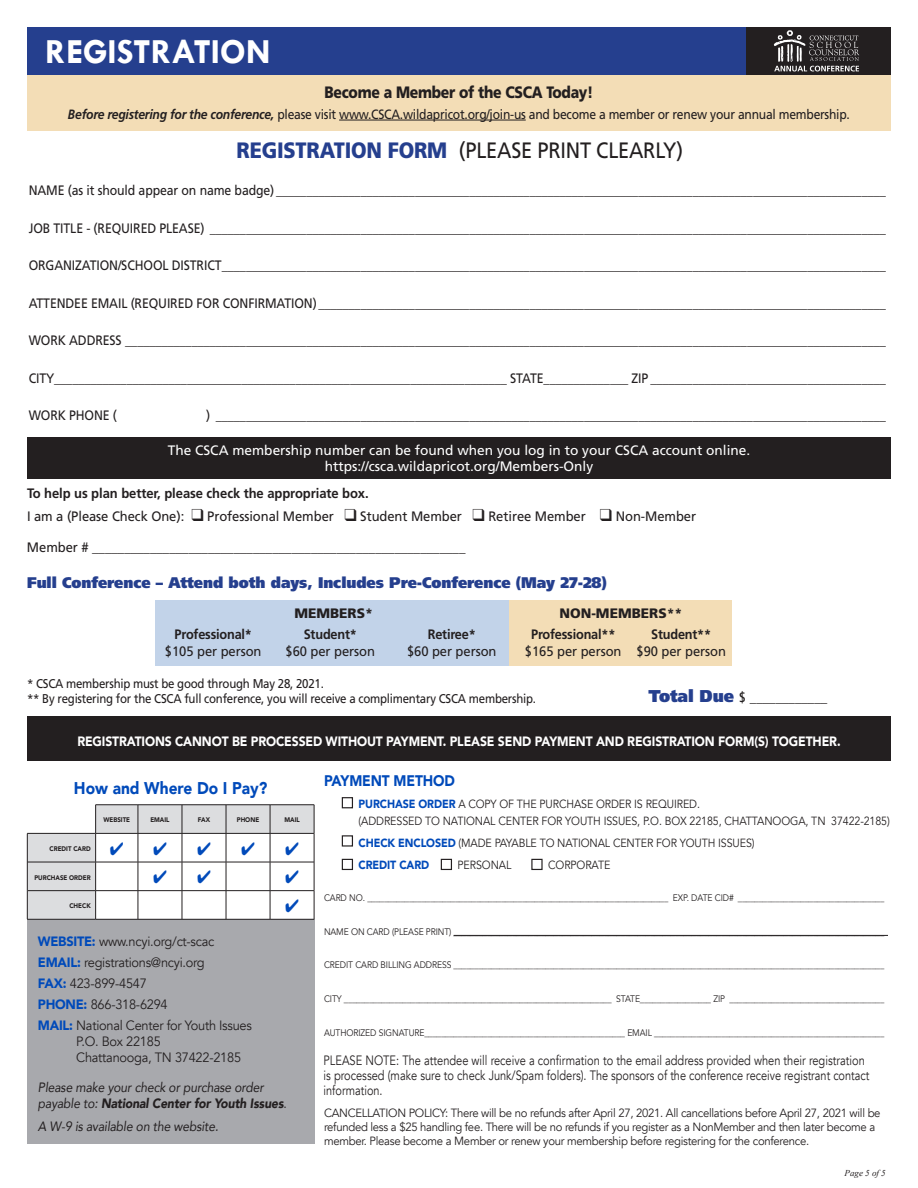
<style>
.page{position:relative;width:918px;height:1188px;background:#fff}
.page>*{position:absolute;margin:0;border:0;box-sizing:border-box;transform-origin:0 0}
.t1{font:700 35.55px "Tw Cen";color:#fff}
.t2{font:22.2px "Frutiger";letter-spacing:-.01em;color:#231f20;scale:.9 1}
.t3{font:900 16.95px "Avenir";color:#004aba;scale:.91 1}
.t4{font:900 16.5px "Frutiger";letter-spacing:-.02em;color:#231f20;scale:.85 1}
.t5{font:900 15.45px "Frutiger";letter-spacing:-.005em;color:#253f8e;scale:.95 1}
.t6{font:900 15.3px "Avenir";letter-spacing:-.01em;color:#004aba;scale:.9 1}
.t7{font:13.65px "Frutiger";letter-spacing:-.01em;color:#231f20;scale:.9 1}
.t8{font:13.65px/23.2px "Frutiger";letter-spacing:-.01em;color:#231f20;scale:.95 1}
.t9{font:13.65px/16.5px "Frutiger";color:#fff;text-align:center}
.t10{font:700 13.65px "Frutiger";letter-spacing:-.015em;color:#231f20;scale:.93 1}
.t11{font:700 13.65px "Frutiger";letter-spacing:-.015em;color:#231f20;scale:.95 1}
.t12{font:900 13.65px "Frutiger";color:#231f20}
.t13{font:13.5px/15px "Avenir";color:#231f20;scale:.82 1}
.t14{font:13.5px/20.9px "Avenir";letter-spacing:-.02em;color:#231f20;scale:.95 1}
.t15{font:13.5px "Frutiger";letter-spacing:-.02em;color:#231f20;scale:.9 1}
.t16{font:italic 13.5px/16.2px "Avenir";letter-spacing:-.01em;color:#231f20;scale:.9 1}
.t17{font:900 13.5px "Avenir";letter-spacing:-.01em;color:#fff;scale:.9 1}
.t18{font:12.75px/15.3px "Frutiger";letter-spacing:-.02em;color:#231f20;scale:.9 1}
.t19{font:11.85px/14px "Avenir";letter-spacing:-.025em;color:#231f20;scale:.95 1}
.t20{font:11.85px/16.2px "Avenir";letter-spacing:-.025em;color:#231f20;scale:.9 1}
.t21{font:9.45px "Avenir";letter-spacing:-.01em;color:#231f20;scale:.9 1}
.t22{font:italic 9px "Times New Roman";color:#231f20}
.t23{font:900 6.75px "Avenir";color:#231f20;scale:.91 1}
.s1{font-weight:700;font-style:italic}
.s2{font-weight:900;color:#253f8e}
.s3{font-weight:700}
.s4{font-weight:900;font-size:17.1px;color:#253f8e}
.s5{font-weight:400}
.s6{font-weight:900;color:#004aba}
.s7{font-weight:900}
.s8{font-style:normal}
</style>
<div class="page">
<div style="left:27px;top:920px;width:287px;height:224px;background:#a8a9ad"></div>
<div style="left:27px;top:73px;width:864px;height:58px;background:#f3ddb6"></div>
<hr style="left:339px;top:120px;width:187px;height:1px;background:#231f20">
<div style="left:27px;top:717px;width:864px;height:44px;background:#231f20"></div>
<div style="left:156px;top:600px;width:356px;height:66px;background:#c2d3e9"></div>
<div style="left:510px;top:600px;width:222px;height:66px;background:#f3ddb6"></div>
<hr style="left:27px;top:919px;width:69px;height:1px;background:#231f20">
<hr style="left:96px;top:919px;width:42px;height:1px;background:#231f20">
<hr style="left:138px;top:919px;width:44px;height:1px;background:#231f20">
<hr style="left:182px;top:919px;width:44px;height:1px;background:#231f20">
<hr style="left:226px;top:919px;width:44px;height:1px;background:#231f20">
<hr style="left:270px;top:919px;width:44px;height:1px;background:#231f20">
<hr style="left:454px;top:935px;width:434px;height:1px;background:#231f20">
<div style="left:342px;top:797px;width:11px;height:11px;border:1px solid #231f20"></div>
<div style="left:342px;top:835px;width:11px;height:12px;border:1px solid #231f20"></div>
<div style="left:342px;top:859px;width:11px;height:11px;border:1px solid #231f20"></div>
<div style="left:441px;top:859px;width:11px;height:11px;border:1px solid #231f20"></div>
<div style="left:531px;top:859px;width:12px;height:11px;border:1px solid #231f20"></div>
<div style="left:27px;top:27px;width:864px;height:48px;background:#231f20"></div>
<div style="left:27px;top:27px;width:718px;height:48px;background:#253f8e"></div>
<svg style="left:774px;top:30px;width:85px;height:41px"></svg>
<div style="left:27px;top:437px;width:864px;height:41px;background:#231f20"></div>
<svg style="left:27px;top:805px;width:288px;height:114px"></svg>
<h1 class="t1" style="left:45px;top:30px;width:227px">REGISTRATION</h1>
<p class="t4" style="left:324px;top:83px;width:318px">Become a Member of the CSCA Today!</p>
<p class="t15" style="left:68px;top:106px;width:870px"><span class="s1">Before registering for the conference,</span> please visit www.CSCA.wildapricot.org/join-us and become a member or renew your annual membership.</p>
<h2 class="t2" style="left:237px;top:137px;width:498px"><span class="s2">REGISTRATION FORM</span> (PLEASE PRINT CLEARLY)</h2>
<p class="t7" style="left:29px;top:182px;width:954px">NAME (as it should appear on name badge) _____________________________________________________________________________________________________</p>
<p class="t7" style="left:29px;top:220px;width:954px">JOB TITLE - (REQUIRED PLEASE) ________________________________________________________________________________________________________________</p>
<p class="t7" style="left:29px;top:257px;width:954px">ORGANIZATION/SCHOOL DISTRICT______________________________________________________________________________________________________________</p>
<p class="t7" style="left:29px;top:295px;width:954px">ATTENDEE EMAIL (REQUIRED FOR CONFIRMATION) ______________________________________________________________________________________________</p>
<p class="t7" style="left:29px;top:332px;width:954px">WORK ADDRESS ______________________________________________________________________________________________________________________________</p>
<p class="t7" style="left:29px;top:370px;width:954px">CITY___________________________________________________________________________ STATE______________ ZIP _______________________________________</p>
<p class="t7" style="left:29px;top:407px;width:100px">WORK PHONE (</p>
<p class="t7" style="left:206px;top:407px;width:757px">) _______________________________________________________________________________________________________________</p>
<p class="t9" style="left:168px;top:442px;width:584px">The CSCA membership number can be found when you log in to your CSCA account online. https://csca.wildapricot.org/Members-Only</p>
<p class="t8" style="left:27px;top:481px;width:706px"><span class="s3">To help us plan better, please check the appropriate box.<br></span>I am a (Please Check One): ❑ Professional Member ❑ Student Member ❑ Retiree Member ❑ Non-Member</p>
<p class="t8" style="left:27px;top:535px;width:463px">Member # __________________________________________________________</p>
<p class="t5" style="left:27px;top:573px;width:612px">Full Conference – Attend both days, Includes Pre-Conference (May 27-28)</p>
<p class="t12" style="left:294px;top:605px;width:80px">MEMBERS*</p>
<p class="t12" style="left:559px;top:605px;width:125px">NON-MEMBERS**</p>
<p class="t10" style="left:175px;top:626px;width:85px">Professional*</p>
<p class="t10" style="left:304px;top:626px;width:59px">Student*</p>
<p class="t10" style="left:428px;top:626px;width:53px">Retiree*</p>
<p class="t10" style="left:531px;top:626px;width:92px">Professional**</p>
<p class="t10" style="left:651px;top:626px;width:66px">Student**</p>
<p class="t8" style="left:165px;top:640px;width:103px">$105 per person</p>
<p class="t8" style="left:286px;top:640px;width:96px">$60 per person</p>
<p class="t8" style="left:407px;top:640px;width:96px">$60 per person</p>
<p class="t8" style="left:525px;top:640px;width:213px">$165 per person $90 per person</p>
<p class="t18" style="left:27px;top:676px;width:567px">* CSCA membership must be good through May 28, 2021.<br>** By registering for the CSCA full conference, you will receive a complimentary CSCA membership.</p>
<p class="t11" style="left:649px;top:689px;width:190px"><span class="s4">Total Due</span> <span class="s5">$</span> ____________</p>
<p class="t17" style="left:77px;top:729px;width:850px">REGISTRATIONS CANNOT BE PROCESSED WITHOUT PAYMENT. PLEASE SEND PAYMENT AND REGISTRATION FORM(S) TOGETHER.</p>
<p class="t3" style="left:74px;top:774px;width:214px">How and Where Do I Pay?</p>
<p class="t23" style="left:103px;top:814px;width:31px">WEBSITE</p>
<p class="t23" style="left:150px;top:814px;width:23px">EMAIL</p>
<p class="t23" style="left:198px;top:814px;width:15px">FAX</p>
<p class="t23" style="left:237px;top:814px;width:26px">PHONE</p>
<p class="t23" style="left:284px;top:814px;width:18px">MAIL</p>
<p class="t23" style="left:50px;top:843px;width:47px">CREDIT CARD</p>
<p class="t23" style="left:34px;top:872px;width:63px">PURCHASE ORDER</p>
<p class="t23" style="left:69px;top:900px;width:25px">CHECK</p>
<p class="t14" style="left:38px;top:932px;width:227px"><span class="s6">WEBSITE:</span> www.ncyi.org/ct-scac<br><span class="s6">EMAIL:</span> registrations@ncyi.org<br><span class="s6">FAX:</span> 423-899-4547<br><span class="s6">PHONE:</span> 866-318-6294<br><span class="s6">MAIL:</span> National Center for Youth Issues</p>
<p class="t14" style="left:76px;top:1033px;width:175px;line-height:16.2px">P.O. Box 22185<br>Chattanooga, TN 37422-2185</p>
<p class="t16" style="left:38px;top:1079px;width:278px">Please make your check or purchase order payable to: <span class="s7">National Center for Youth Issues</span><span class="s8">.</span></p>
<p class="t16" style="left:38px;top:1118px;width:202px">A W-9 is available on the website.</p>
<p class="t6" style="left:324px;top:768px;width:147px">PAYMENT METHOD</p>
<p class="t20" style="left:359px;top:796px;width:592px"><span class="s6">PURCHASE ORDER</span> A COPY OF THE PURCHASE ORDER IS REQUIRED.<br>(ADDRESSED TO NATIONAL CENTER FOR YOUTH ISSUES, P.O. BOX 22185, CHATTANOOGA, TN 37422-2185)</p>
<p class="t20" style="left:359px;top:832px;width:442px;line-height:22px"><span class="s6">CHECK ENCLOSED</span> (MADE PAYABLE TO NATIONAL CENTER FOR YOUTH ISSUES)<br><span class="s6">CREDIT CARD</span></p>
<p class="t20" style="left:458px;top:857px;width:61px">PERSONAL</p>
<p class="t20" style="left:548px;top:857px;width:71px">CORPORATE</p>
<p class="t21" style="left:324px;top:892px;width:624px">CARD NO. ________________________________________________________________________ EXP. DATE CID# ___________________________________</p>
<p class="t21" style="left:324px;top:960px;width:624px">CREDIT CARD BILLING ADDRESS _______________________________________________________________________________________________________</p>
<p class="t21" style="left:324px;top:993px;width:624px">CITY ________________________________________________________________ STATE_________________ ZIP _____________________________________</p>
<p class="t21" style="left:324px;top:1027px;width:624px">AUTHORIZED SIGNATURE________________________________________________ EMAIL _______________________________________________________</p>
<p class="t13" style="left:324px;top:1053px;width:667px">PLEASE NOTE: The attendee will receive a confirmation to the email address provided when their registration is processed (make sure to check Junk/Spam folders). The sponsors of the conference receive registrant contact information.</p>
<p class="t19" style="left:324px;top:1106px;width:587px">CANCELLATION POLICY: There will be no refunds after April 27, 2021. All cancellations before April 27, 2021 will be refunded less a $25 handling fee. There will be no refunds if you register as a NonMember and then later become a member. Please become a Member or renew your membership before registering for the conference.</p>
<p class="t22" style="left:845px;top:1167px;width:43px">Page 5 of 5</p>
</div>
